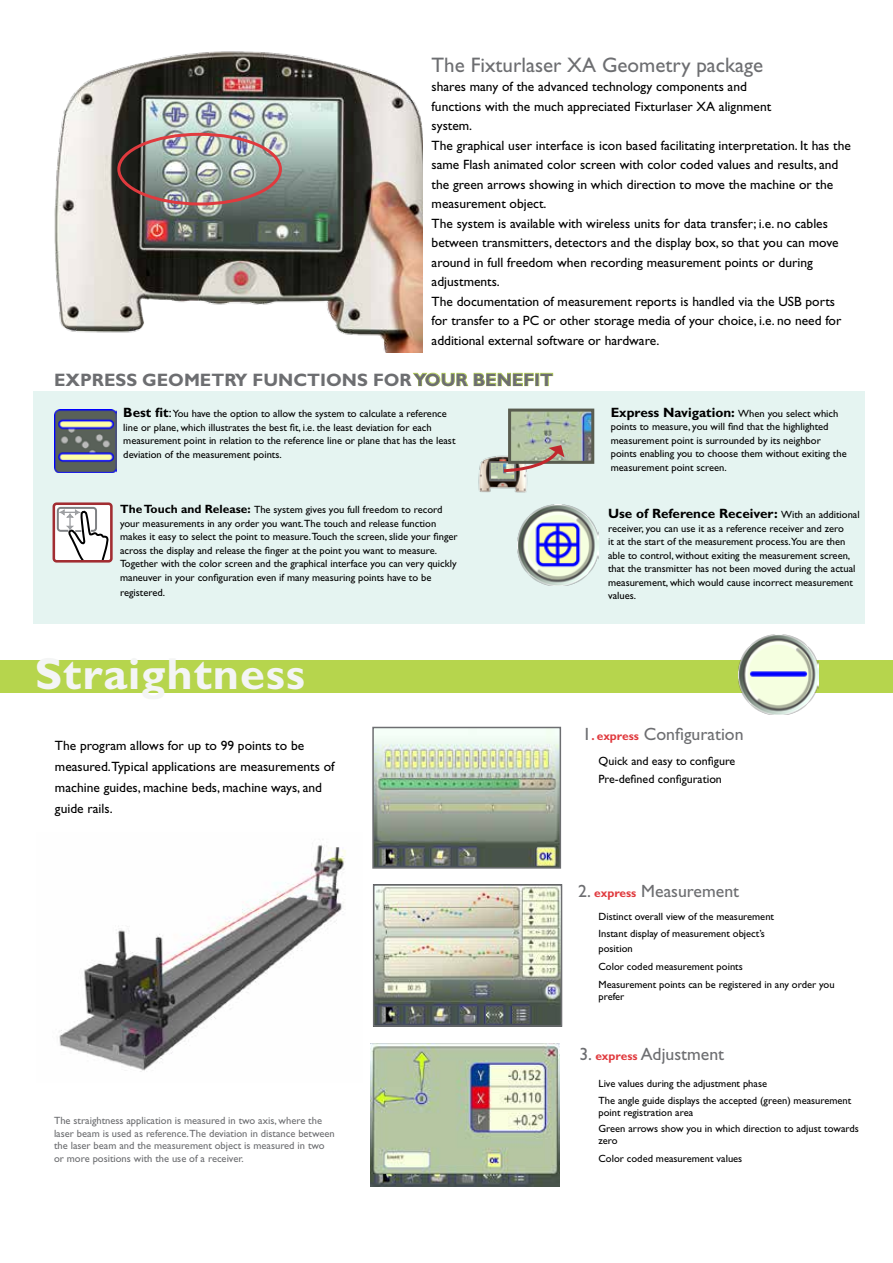
<style>
.page{position:relative;width:893px;height:1263px;background:#fff}
.page>*{position:absolute;margin:0;border:0;box-sizing:border-box;transform-origin:0 0}
.t1{font:700 45px "Gill Sans Std";letter-spacing:.02em;color:#f4f5f5}
.t2{font:21px "Gill Sans Std";color:#6d6e71}
.t3{font:700 18px "Gill Sans Std";color:#6d6e71}
.t4{font:17.7px "Gill Sans Std";color:#6d6e71}
.t5{font:13.5px/19.5px "Gill Sans Std";color:#000}
.t6{font:700 13.5px "Gill Sans Std";color:#000}
.t7{font:12px/18px "Gill Sans Std";color:#000}
.t8{font:10.5px/13.5px "Gill Sans Std";color:#000}
.t9{font:10.5px/12.6px "Gill Sans Std";color:#6d6e71}
.s1{font-weight:700;font-size:13.5px}
.s2{font-size:13.5px}
.s3{font-weight:400;font-size:10.5px}
.s4{font-weight:700;font-size:12px}
.s5{font-weight:700;font-size:12px;color:#e03a3e}
</style>
<div class="page">
<div style="left:33px;top:391px;width:832px;height:233px;background:#e5f4f1"></div>
<img style="left:59px;top:844px;width:287px;height:228px">
<div style="left:0;top:660px;width:893px;height:33px;background:#b6d54d"></div>
<hr style="left:892px;top:128px;width:1px;height:35px;background:#b6d54d">
<img style="left:375px;top:730px;width:183px;height:136px">
<div style="left:372px;top:727px;width:189px;height:142px;border:2px solid #6d6e71"></div>
<img style="left:376px;top:887px;width:183px;height:137px">
<div style="left:373px;top:884px;width:189px;height:143px;border:2px solid #6d6e71"></div>
<img style="left:739px;top:635px;width:79px;height:79px">
<img style="left:54px;top:51px;width:368px;height:302px">
<div style="left:117px;top:133px;width:165px;height:72px;border:3px solid #e03a3e;border-radius:50%"></div>
<img style="left:371px;top:1044px;width:189px;height:142px">
<svg style="left:55px;top:505px;width:57px;height:56px"></svg>
<div style="left:57px;top:507px;width:40px;height:25px;border:2px solid #808285;border-radius:3px"></div>
<div style="left:53px;top:502px;width:60px;height:60px;border:3px solid #a22d32;border-radius:3px"></div>
<svg style="left:59px;top:509px;width:51px;height:53px;background:#d7d3d3"></svg>
<img style="left:54px;top:409px;width:63px;height:63px">
<svg style="left:413px;top:372px;width:140px;height:14px"></svg>
<img style="left:478px;top:455px;width:49px;height:38px">
<img style="left:492px;top:464px;width:8px;height:14px">
<div style="left:489px;top:461px;width:27px;height:20px;border:2px solid #6d6e71"></div>
<img style="left:512px;top:413px;width:78px;height:47px">
<div style="left:508px;top:409px;width:86px;height:55px;border:3px solid #595c4f"></div>
<svg style="left:500px;top:434px;width:69px;height:57px"></svg>
<img style="left:517px;top:504px;width:81px;height:81px">
<h2 class="t2" style="left:432px;top:53px;width:333px">The Fixturlaser XA Geometry package</h2>
<p class="t5" style="left:432px;top:77px;width:421px">shares many of the advanced technology components and<br>functions with the much appreciated Fixturlaser XA alignment<br>system.<br>The graphical user interface is icon based facilitating interpretation. It has the same Flash animated color screen with color coded values and results, and the green arrows showing in which direction to move the machine or the measurement object.<br>The system is available with wireless units for data transfer; i.e. no cables between transmitters, detectors and the display box, so that you can move around in full freedom when recording measurement points or during adjustments.<br>The documentation of measurement reports is handled via the USB ports for transfer to a PC or other storage media of your choice, i.e. no need for additional external software or hardware.</p>
<h3 class="t3" style="left:54px;top:369px;width:501px">EXPRESS GEOMETRY FUNCTIONS FOR YOUR BENEFIT</h3>
<p class="t8" style="left:123px;top:407px;width:334px"><span class="s1">Best fit</span><span class="s2">:</span> You have the option to allow the system to calculate a reference line or plane, which illustrates the best fit, i.e. the least deviation for each measurement point in relation to the reference line or plane that has the least deviation of the measurement points.</p>
<p class="t6" style="left:611px;top:404px;width:229px">Express Navigation: <span class="s3">When you select which</span></p>
<p class="t8" style="left:611px;top:420px;width:237px">points to measure, you will find that the highlighted measurement point is surrounded by its neighbor points enabling you to choose them without exiting the measurement point screen.</p>
<p class="t6" style="left:608px;top:506px;width:253px">Use of Reference Receiver: <span class="s3">With an additional</span></p>
<p class="t8" style="left:608px;top:522px;width:249px">receiver, you can use it as a reference receiver and zero<br>it at the start of the measurement process.You are then able to control, without exiting the measurement screen, that the transmitter has not been moved during the actual measurement, which would cause incorrect measurement values.</p>
<p class="t8" style="left:120px;top:503px;width:339px"><span class="s4">The Touch and Release:</span> The system gives you full freedom to record your measurements in any order you want.The touch and release function makes it easy to select the point to measure.Touch the screen, slide your finger across the display and release the finger at the point you want to measure.<br>Together with the color screen and the graphical interface you can very quickly maneuver in your configuration even if many measuring points have to be</p>
<p class="t8" style="left:120px;top:585px;width:46px">registered.</p>
<h1 class="t1" style="left:35px;top:647px;width:271px">Straightness</h1>
<p class="t5" style="left:55px;top:735px;width:281px;line-height:21px">The program allows for up to 99 points to be measured.Typical applications are measurements of machine guides, machine beds, machine ways, and guide rails.</p>
<p class="t9" style="left:54px;top:1114px;width:282px">The straightness application is measured in two axis, where the laser beam is used as reference.The deviation in distance between the laser beam and the measurement object is measured in two or more positions with the use of a receiver.</p>
<h3 class="t4" style="left:583px;top:724px;width:163px">1<span class="s5">. express</span> Configuration</h3>
<p class="t7" style="left:598px;top:752px;width:138px">Quick and easy to configure<br>Pre-defined configuration</p>
<h3 class="t4" style="left:578px;top:881px;width:162px">2. <span class="s5">express</span> Measurement</h3>
<p class="t8" style="left:598px;top:909px;width:177px;line-height:16.5px">Distinct overall view of the measurement<br>Instant display of measurement object’s</p>
<p class="t8" style="left:598px;top:939px;width:238px;line-height:18px">position<br>Color coded measurement points<br>Measurement points can be registered in any order you</p>
<p class="t8" style="left:598px;top:990px;width:27px">prefer</p>
<h3 class="t4" style="left:579px;top:1043px;width:146px">3. <span class="s5">express</span> Adjustment</h3>
<p class="t8" style="left:598px;top:1075px;width:254px;line-height:16.5px">Live values during the adjustment phase<br>The angle guide displays the accepted (green) measurement</p>
<p class="t8" style="left:598px;top:1104px;width:262px;line-height:16.5px">point registration area<br>Green arrows show you in which direction to adjust towards</p>
<p class="t8" style="left:598px;top:1132px;width:145px;line-height:18px">zero<br>Color coded measurement values</p>
</div>
